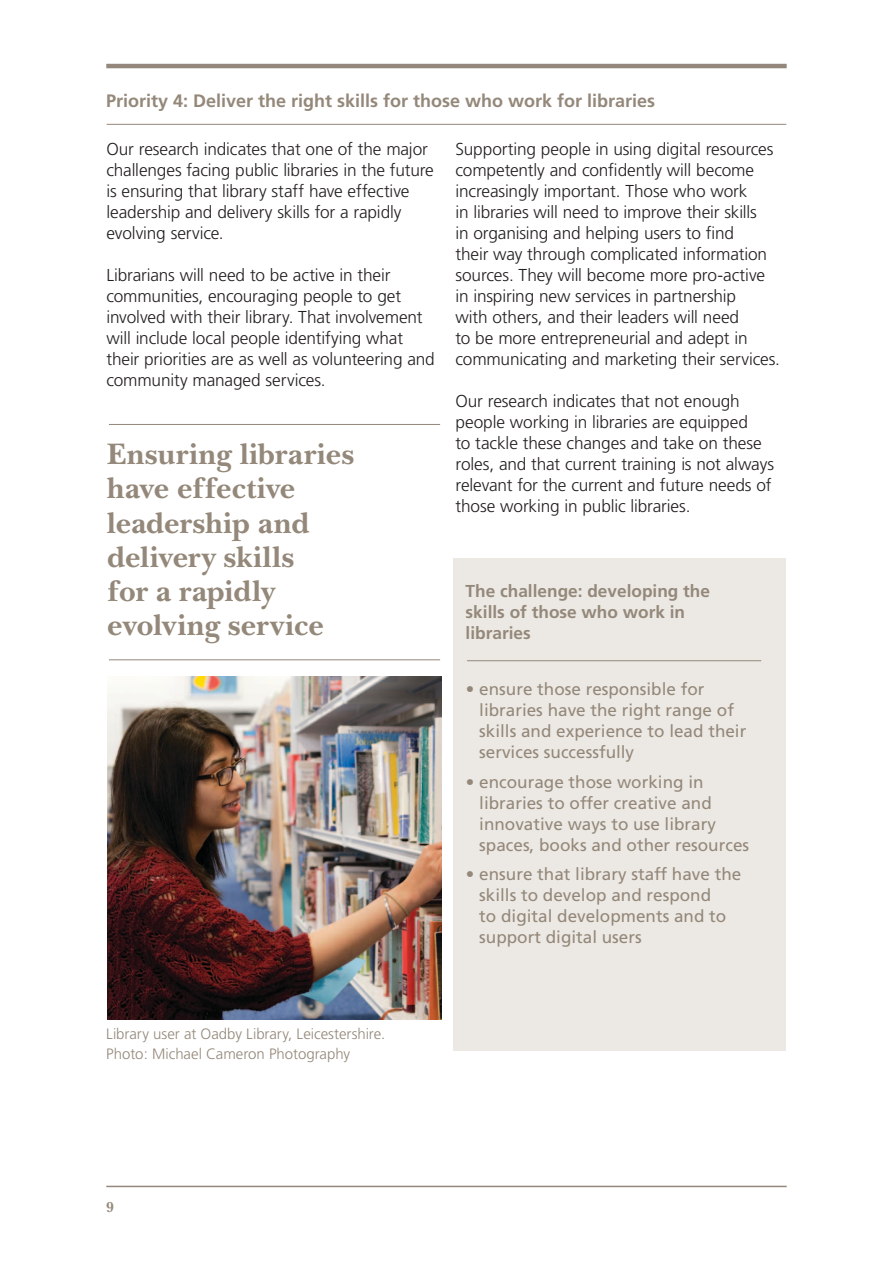
<style>
.page{position:relative;width:893px;height:1263px;background:#fff}
.page>*{position:absolute;margin:0;border:0;box-sizing:border-box;transform-origin:0 0}
.Chapter_Title{font:700 30.9px/34.2px "New Baskerville";letter-spacing:.01em;color:#94887a}
.Heading___Sub{font:700 18px "Frutiger";color:#94887a}
.Body_copy{font:300 17.25px/21px "Frutiger";letter-spacing:-.01em;color:#231f20}
.Heading_sub_smaller{font:700 17.25px/21px "Frutiger";color:#94887a}
.Heading_sub_smaller-2{font:17.1px/21px "Frutiger";color:#94887a}
.Body_copy-2{font:300 15px/19.5px "Frutiger";color:#94887a}
.t1{font:700 15px "New Baskerville";color:#94887a}
</style>
<div class="page">
<hr style="left:106px;top:64px;width:681px;height:4px;background:#94887a">
<hr style="left:106px;top:1186px;width:681px;height:1px;background:#94887a">
<hr style="left:107px;top:124px;width:679px;height:1px;background:#94887a">
<div style="left:453px;top:558px;width:333px;height:492px;background:#ece9e4"></div>
<hr style="left:467px;top:660px;width:294px;height:1px;background:#94887a">
<hr style="left:109px;top:424px;width:331px;height:1px;background:#94887a">
<hr style="left:109px;top:659px;width:331px;height:1px;background:#94887a">
<img style="left:107px;top:676px;width:334px;height:344px">
<p class="Heading___Sub" style="left:106px;top:90px;width:551px">Priority 4: Deliver the right skills for those who work for libraries</p>
<p class="Body_copy" style="left:106px;top:138px;width:329px">Our research indicates that one of the major challenges facing public libraries in the future is ensuring that library staff have effective leadership and delivery skills for a rapidly evolving service.</p>
<p class="Body_copy" style="left:106px;top:264px;width:330px">Librarians will need to be active in their communities, encouraging people to get involved with their library. That involvement will include local people identifying what their priorities are as well as volunteering and community managed services.</p>
<p class="Chapter_Title" style="left:107px;top:437px;width:248px">Ensuring libraries have effective leadership and delivery skills<br>for a rapidly evolving service</p>
<p class="Body_copy" style="left:455px;top:138px;width:326px">Supporting people in using digital resources competently and confidently will become increasingly important. Those who work<br>in libraries will need to improve their skills<br>in organising and helping users to find<br>their way through complicated information sources. They will become more pro-active in inspiring new services in partnership<br>with others, and their leaders will need<br>to be more entrepreneurial and adept in communicating and marketing their services.</p>
<p class="Body_copy" style="left:455px;top:390px;width:320px">Our research indicates that not enough people working in libraries are equipped<br>to tackle these changes and take on these roles, and that current training is not always relevant for the current and future needs of those working in public libraries.</p>
<p class="Heading_sub_smaller" style="left:466px;top:581px;width:246px">The challenge: developing the skills of those who work in libraries</p>
<p class="Heading_sub_smaller-2" style="left:479px;top:679px;width:269px;text-indent:-13px">• ensure those responsible for libraries have the right range of skills and experience to lead their services successfully</p>
<p class="Heading_sub_smaller-2" style="left:479px;top:771px;width:271px;text-indent:-13px">• encourage those working in libraries to offer creative and innovative ways to use library spaces, books and other resources</p>
<p class="Heading_sub_smaller-2" style="left:479px;top:864px;width:263px;text-indent:-13px">• ensure that library staff have the skills to develop and respond<br>to digital developments and to support digital users</p>
<p class="Body_copy-2" style="left:106px;top:1024px;width:280px">Library user at Oadby Library, Leicestershire.<br>Photo: Michael Cameron Photography</p>
<p class="t1" style="left:106px;top:1199px;width:9px">9</p>
</div>
